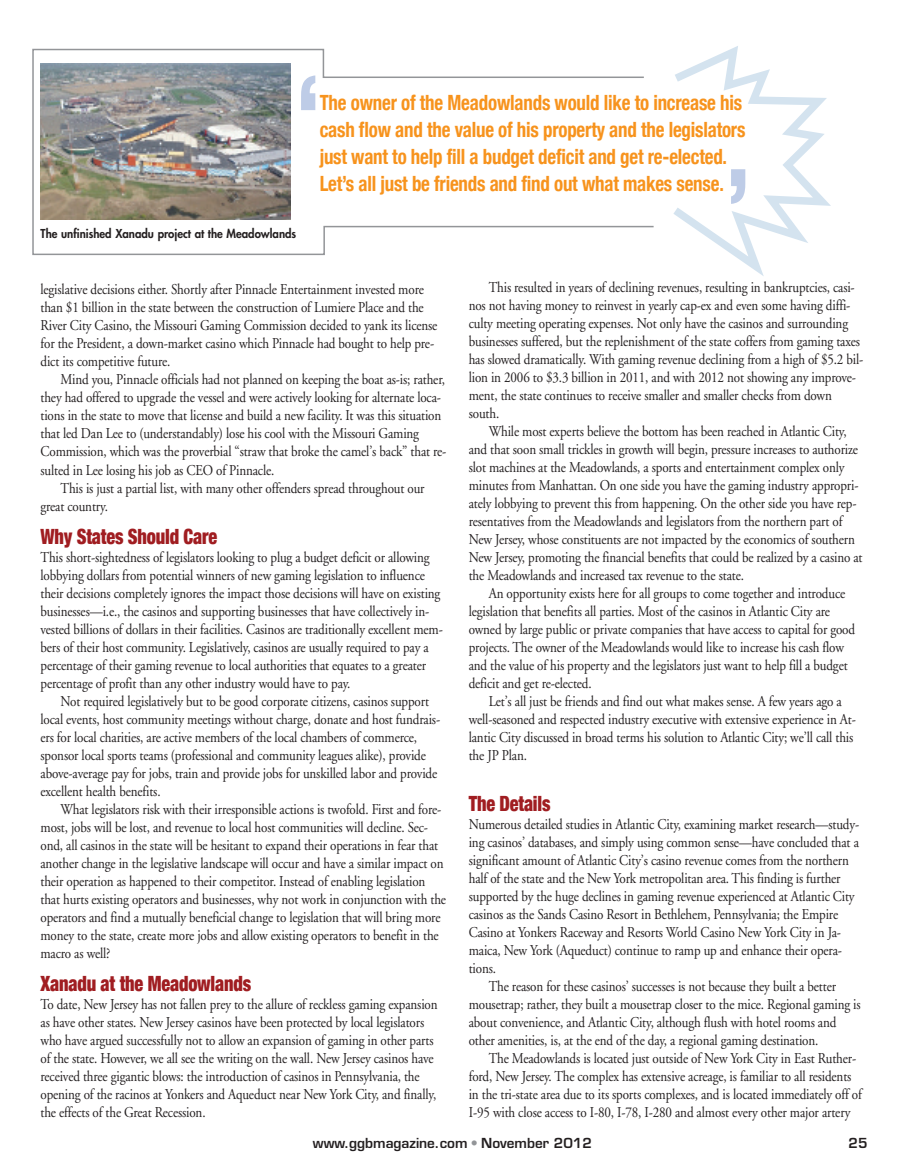
<style>
.page{position:relative;width:905px;height:1175px;background:#fff}
.page>*{position:absolute;margin:0;border:0;box-sizing:border-box;transform-origin:0 0}
.t1{font:700 condensed 108px "Helvetica Neue";color:#becce7}
.t2{font:700 condensed 21px/27px "Helvetica Neue";letter-spacing:-.01em;color:#f7931d;scale:.9 1}
.t3{font:900 condensed 21px "Helvetica Neue";letter-spacing:-.01em;color:#a01d21;scale:.87 1}
.t4{font:15px/18px "Adobe Garamond";letter-spacing:-.01em;color:#231f20;scale:.87 1}
.t5{font:600 13.5px "Eurostile";color:#231f20}
.t6{font:800 12px "Futura";color:#231f20;scale:.95 1}
.s1{color:#939598}
</style>
<div class="page">
<svg style="left:673px;top:46px;width:158px;height:230px"></svg>
<svg style="left:32px;top:48px;width:622px;height:208px"></svg>
<img style="left:32px;top:88px;width:5px;height:168px">
<h1 class="t1" style="left:294px;top:49px;width:30px">‘</h1>
<h2 class="t2" style="left:320px;top:89px;width:474px">The owner of the Meadowlands would like to increase his cash flow and the value of his property and the legislators just want to help fill a budget deficit and get re-elected.<br>Let’s all just be friends and find out what makes sense.</h2>
<h1 class="t1" style="left:724px;top:143px;width:30px">’</h1>
<p class="t6" style="left:41px;top:227px;width:271px">The unfinished Xanadu project at the Meadowlands</p>
<p class="t4" style="left:41px;top:282px;width:457px">legislative decisions either. Shortly after Pinnacle Entertainment invested more than $1 billion in the state between the construction of Lumiere Place and the River City Casino, the Missouri Gaming Commission decided to yank its license for the President, a down-market casino which Pinnacle had bought to help pre&shy;dict its competitive future.</p>
<p class="t4" style="left:41px;top:372px;width:468px;text-indent:20px">Mind you, Pinnacle officials had not planned on keeping the boat as-is; rather, they had offered to upgrade the vessel and were actively looking for alternate loca&shy;tions in the state to move that license and build a new facility. It was this situation that led Dan Lee to (understandably) lose his cool with the Missouri Gaming Commission, which was the proverbial “straw that broke the camel’s back” that re&shy;sulted in Lee losing his job as CEO of Pinnacle.</p>
<p class="t4" style="left:41px;top:480px;width:443px;text-indent:20px">This is just a partial list, with many other offenders spread throughout our great country.</p>
<h2 class="t3" style="left:41px;top:523px;width:205px">Why States Should Care</h2>
<p class="t4" style="left:41px;top:549px;width:464px">This short-sightedness of legislators looking to plug a budget deficit or allowing lobbying dollars from potential winners of new gaming legislation to influence their decisions completely ignores the impact those decisions will have on existing businesses—i.e., the casinos and supporting businesses that have collectively in&shy;vested billions of dollars in their facilities. Casinos are traditionally excellent mem&shy;bers of their host community. Legislatively, casinos are usually required to pay a percentage of their gaming revenue to local authorities that equates to a greater percentage of profit than any other industry would have to pay.</p>
<p class="t4" style="left:41px;top:693px;width:461px;text-indent:20px">Not required legislatively but to be good corporate citizens, casinos support local events, host community meetings without charge, donate and host fundrais&shy;ers for local charities, are active members of the local chambers of commerce, sponsor local sports teams (professional and community leagues alike), provide above-average pay for jobs, train and provide jobs for unskilled labor and provide excellent health benefits.</p>
<p class="t4" style="left:40px;top:801px;width:467px;text-indent:20px">What legislators risk with their irresponsible actions is twofold. First and fore&shy;most, jobs will be lost, and revenue to local host communities will decline. Sec&shy;ond, all casinos in the state will be hesitant to expand their operations in fear that another change in the legislative landscape will occur and have a similar impact on their operation as happened to their competitor. Instead of enabling legislation that hurts existing operators and businesses, why not work in conjunction with the operators and find a mutually beneficial change to legislation that will bring more money to the state, create more jobs and allow existing operators to benefit in the macro as well?</p>
<h2 class="t3" style="left:41px;top:970px;width:244px">Xanadu at the Meadowlands</h2>
<p class="t4" style="left:40px;top:996px;width:458px">To date, New Jersey has not fallen prey to the allure of reckless gaming expansion as have other states. New Jersey casinos have been protected by local legislators who have argued successfully not to allow an expansion of gaming in other parts of the state. However, we all see the writing on the wall. New Jersey casinos have received three gigantic blows: the introduction of casinos in Pennsylvania, the opening of the racinos at Yonkers and Aqueduct near New York City, and finally, the effects of the Great Recession.</p>
<p class="t4" style="left:468px;top:279px;width:455px;text-indent:20px">This resulted in years of declining revenues, resulting in bankruptcies, casi&shy;nos not having money to reinvest in yearly cap-ex and even some having diffi&shy;culty meeting operating expenses. Not only have the casinos and surrounding businesses suffered, but the replenishment of the state coffers from gaming taxes has slowed dramatically. With gaming revenue declining from a high of $5.2 bil&shy;lion in 2006 to $3.3 billion in 2011, and with 2012 not showing any improve&shy;ment, the state continues to receive smaller and smaller checks from down south.</p>
<p class="t4" style="left:468px;top:423px;width:454px;text-indent:20px">While most experts believe the bottom has been reached in Atlantic City, and that soon small trickles in growth will begin, pressure increases to authorize slot machines at the Meadowlands, a sports and entertainment complex only minutes from Manhattan. On one side you have the gaming industry appropri&shy;ately lobbying to prevent this from happening. On the other side you have rep&shy;resentatives from the Meadowlands and legislators from the northern part of New Jersey, whose constituents are not impacted by the economics of southern New Jersey, promoting the financial benefits that could be realized by a casino at the Meadowlands and increased tax revenue to the state.</p>
<p class="t4" style="left:468px;top:585px;width:445px;text-indent:20px">An opportunity exists here for all groups to come together and introduce legislation that benefits all parties. Most of the casinos in Atlantic City are owned by large public or private companies that have access to capital for good projects. The owner of the Meadowlands would like to increase his cash flow and the value of his property and the legislators just want to help fill a budget deficit and get re-elected.</p>
<p class="t4" style="left:468px;top:693px;width:446px;text-indent:20px">Let’s all just be friends and find out what makes sense. A few years ago a well-seasoned and respected industry executive with extensive experience in At&shy;lantic City discussed in broad terms his solution to Atlantic City; we’ll call this the JP Plan.</p>
<h2 class="t3" style="left:469px;top:790px;width:95px">The Details</h2>
<p class="t4" style="left:469px;top:816px;width:450px">Numerous detailed studies in Atlantic City, examining market research—study-</p>
<p class="t4" style="left:469px;top:834px;width:450px">ing casinos’ databases, and simply using common sense—have concluded that a</p>
<p class="t4" style="left:469px;top:852px;width:438px">significant amount of Atlantic City’s casino revenue comes from the northern</p>
<p class="t4" style="left:469px;top:870px;width:429px">half of the state and the New York metropolitan area. This finding is further</p>
<p class="t4" style="left:469px;top:888px;width:445px">supported by the huge declines in gaming revenue experienced at Atlantic City</p>
<p class="t4" style="left:469px;top:906px;width:426px">casinos as the Sands Casino Resort in Bethlehem, Pennsylvania; the Empire</p>
<p class="t4" style="left:469px;top:924px;width:429px">Casino at Yonkers Raceway and Resorts World Casino New York City in Ja-</p>
<p class="t4" style="left:469px;top:942px;width:430px">maica, New York (Aqueduct) continue to ramp up and enhance their opera-</p>
<p class="t4" style="left:469px;top:960px;width:33px">tions.</p>
<p class="t4" style="left:488px;top:978px;width:401px">The reason for these casinos’ successes is not because they built a better</p>
<p class="t4" style="left:469px;top:996px;width:452px">mousetrap; rather, they built a mousetrap closer to the mice. Regional gaming is</p>
<p class="t4" style="left:469px;top:1014px;width:424px">about convenience, and Atlantic City, although flush with hotel rooms and</p>
<p class="t4" style="left:469px;top:1032px;width:403px">other amenities, is, at the end of the day, a regional gaming destination.</p>
<p class="t4" style="left:488px;top:1050px;width:424px">The Meadowlands is located just outside of New York City in East Ruther-</p>
<p class="t4" style="left:469px;top:1068px;width:441px">ford, New Jersey. The complex has extensive acreage, is familiar to all residents</p>
<p class="t4" style="left:469px;top:1086px;width:453px">in the tri-state area due to its sports complexes, and is located immediately off of</p>
<p class="t4" style="left:469px;top:1104px;width:440px">I-95 with close access to I-80, I-78, I-280 and almost every other major artery</p>
<p class="t5" style="left:313px;top:1137px;width:280px">www.ggbmagazine.com <span class="s1">•</span> November 2012</p>
<p class="t5" style="left:848px;top:1137px;width:21px">25</p>
</div>
